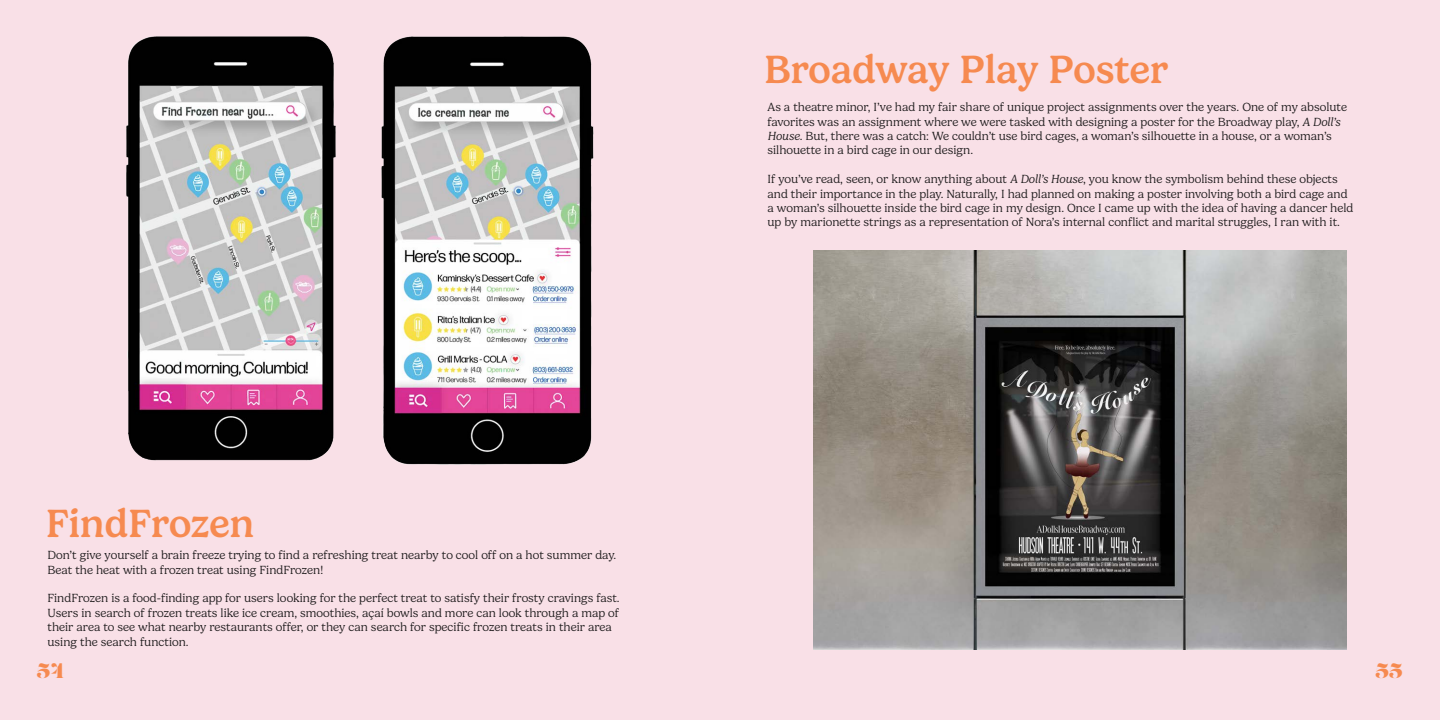
<style>
.page{position:relative;width:1440px;height:720px;background:#f9e0e7}
.page>*{position:absolute;margin:0;border:0;box-sizing:border-box;transform-origin:0 0}
.t1{font:500 40px "Gelica";color:#f68a50}
.t2{font:21px "Lust Fine";color:#f68a50}
.t3{font:300 12px/14.4px "Gelica";color:#221f20}
.s1{font-style:italic}
</style>
<div class="page">
<img style="left:126px;top:36px;width:210px;height:425px">
<img style="left:381px;top:36px;width:213px;height:429px">
<img style="left:814px;top:250px;width:532px;height:400px">
<h1 class="t1" style="left:46px;top:501px;width:210px">FindFrozen</h1>
<p class="t3" style="left:48px;top:548px;width:570px">Don’t give yourself a brain freeze trying to find a refreshing treat nearby to cool off on a hot summer day.<br>Beat the heat with a frozen treat using FindFrozen!</p>
<p class="t3" style="left:48px;top:591px;width:574px">FindFrozen is a food-finding app for users looking for the perfect treat to satisfy their frosty cravings fast.<br>Users in search of frozen treats like ice cream, smoothies, açaí bowls and more can look through a map of their area to see what nearby restaurants offer, or they can search for specific frozen treats in their area using the search function.</p>
<h1 class="t1" style="left:764px;top:47px;width:406px">Broadway Play Poster</h1>
<p class="t3" style="left:768px;top:100px;width:581px">As a theatre minor, I’ve had my fair share of unique project assignments over the years. One of my absolute favorites was an assignment where we were tasked with designing a poster for the Broadway play, <span class="s1">A Doll’s House</span>. But, there was a catch: We couldn’t use bird cages, a woman’s silhouette in a house, or a woman’s silhouette in a bird cage in our design.</p>
<p class="t3" style="left:768px;top:172px;width:587px">If you’ve read, seen, or know anything about <span class="s1">A Doll’s House</span>, you know the symbolism behind these objects and their importance in the play. Naturally, I had planned on making a poster involving both a bird cage and a woman’s silhouette inside the bird cage in my design. Once I came up with the idea of having a dancer held up by marionette strings as a representation of Nora’s internal conflict and marital struggles, I ran with it.</p>
<h2 class="t2" style="left:37px;top:657px;width:29px">54</h2>
<h2 class="t2" style="left:1375px;top:657px;width:29px">55</h2>
</div>
